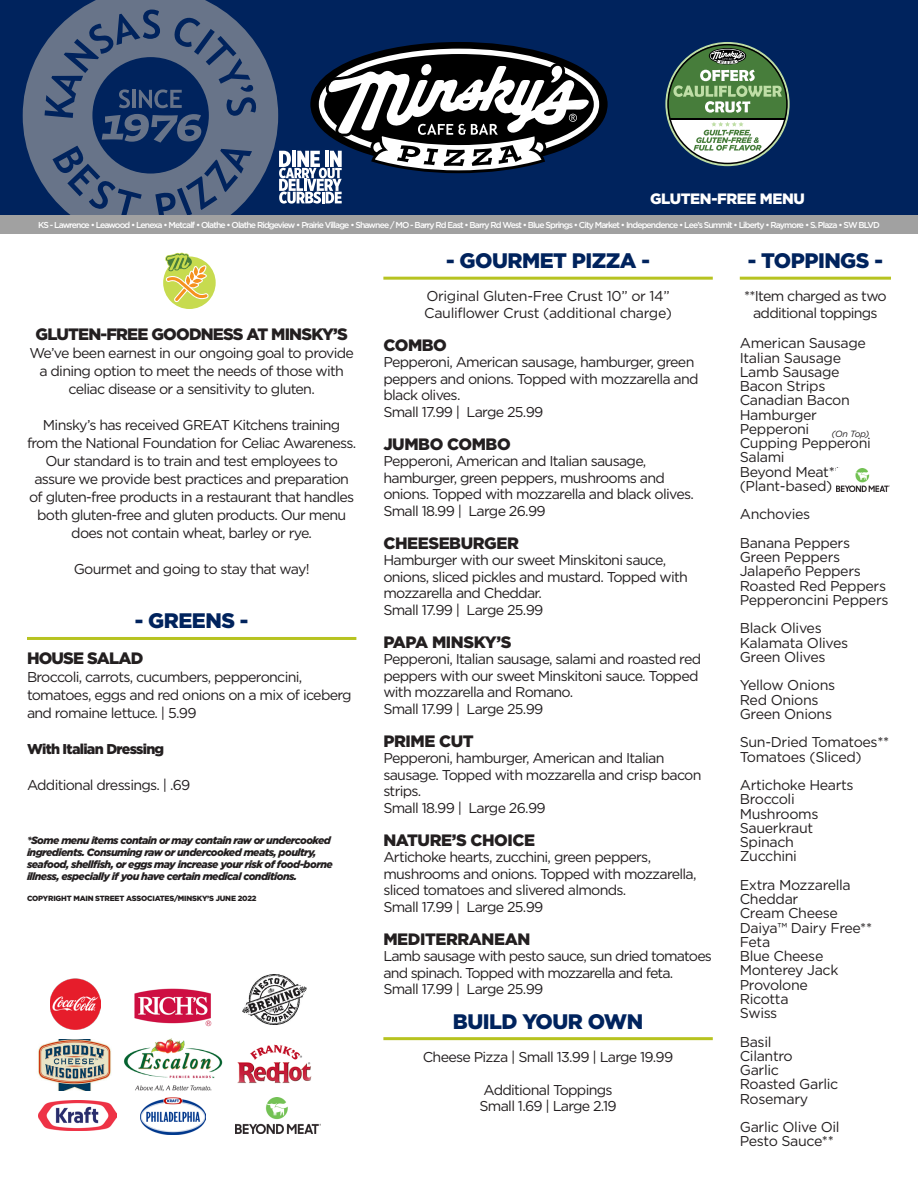
<style>
.page{position:relative;width:918px;height:1188px;background:#fff}
.page>*{position:absolute;margin:0;border:0;box-sizing:border-box;transform-origin:0 0}
.Paragraph_Style_1{font:900 21px "Gotham";letter-spacing:-.025em;color:#00235d}
.t1{font:900 16.5px "Gotham";letter-spacing:-.025em;color:#231f20}
.t2{font:900 16.5px "Gotham";letter-spacing:-.05em;color:#231f20}
.t3{font:900 15px "Gotham";letter-spacing:-.025em;color:#fff}
.t4{font:14.25px/16.5px "Gotham";letter-spacing:-.05em;color:#231f20}
.t5{font:14.25px/14.2px "Gotham";letter-spacing:-.025em;color:#231f20}
.t6{font:900 14.25px "Gotham";letter-spacing:-.05em;color:#231f20}
.t7{font:italic 900 10.5px/12px "Gotham";letter-spacing:-.05em;color:#231f20}
.t8{font:italic 9px "Gotham";color:#231f20}
.t9{font:500 8.7px "Gotham";letter-spacing:-.1em;color:#fff}
.t10{font:900 7.5px "Gotham";letter-spacing:-.025em;color:#231f20}
</style>
<div class="page">
<div style="left:0;top:0;width:918px;height:215px;background:#00235d"></div>
<svg style="left:23px;top:0;width:255px;height:215px;fill:#687489"></svg>
<div style="left:0;top:215px;width:918px;height:19px;background:#a1a1a1"></div>
<hr style="left:27px;top:637px;width:329px;height:3px;background:#b7c320">
<hr style="left:383px;top:277px;width:330px;height:3px;background:#b7c320">
<hr style="left:383px;top:1037px;width:330px;height:3px;background:#b7c320">
<hr style="left:740px;top:277px;width:151px;height:3px;background:#b7c320">
<img style="left:836px;top:469px;width:54px;height:23px">
<svg style="left:163px;top:253px;width:53px;height:56px"></svg>
<img style="left:38px;top:1039px;width:73px;height:51px">
<img style="left:124px;top:1038px;width:98px;height:54px">
<img style="left:237px;top:1044px;width:75px;height:40px">
<img style="left:38px;top:1101px;width:78px;height:29px">
<img style="left:141px;top:1098px;width:64px;height:36px">
<img style="left:236px;top:1097px;width:85px;height:36px">
<img style="left:134px;top:988px;width:78px;height:39px">
<img style="left:243px;top:975px;width:63px;height:50px">
<img style="left:50px;top:979px;width:51px;height:50px">
<svg style="left:665px;top:42px;width:125px;height:124px"></svg>
<svg style="left:279px;top:42px;width:329px;height:162px"></svg>
<p class="t3" style="left:650px;top:190px;width:156px">GLUTEN-FREE MENU</p>
<p class="t9" style="left:38px;top:220px;width:843px">KS - Lawrence • Leawood • Lenexa • Metcalf • Olathe • Olathe Ridgeview • Prairie Village • Shawnee / MO - Barry Rd East • Barry Rd West • Blue Springs • City Market • Independence • Lee’s Summit • Liberty • Raymore • S. Plaza • SW BLVD</p>
<p class="t2" style="left:36px;top:325px;width:314px">GLUTEN-FREE GOODNESS AT MINSKY’S</p>
<p class="t4" style="left:29px;top:344px;width:326px;line-height:18px;text-align:center">We’ve been earnest in our ongoing goal to provide a dining option to meet the needs of those with celiac disease or a sensitivity to gluten.</p>
<p class="t4" style="left:27px;top:416px;width:331px;line-height:18px;text-align:center">Minsky’s has received GREAT Kitchens training from the National Foundation for Celiac Awareness.<br>Our standard is to train and test employees to assure we provide best practices and preparation of gluten-free products in a restaurant that handles both gluten-free and gluten products. Our menu does not contain wheat, barley or rye.</p>
<p class="t4" style="left:74px;top:561px;width:237px">Gourmet and going to stay that way!</p>
<p class="Paragraph_Style_1" style="left:135px;top:609px;width:115px">- GREENS -</p>
<p class="t2" style="left:27px;top:649px;width:118px">HOUSE SALAD</p>
<p class="t4" style="left:27px;top:668px;width:326px;line-height:18px">Broccoli, carrots, cucumbers, pepperoncini, tomatoes, eggs and red onions on a mix of iceberg and romaine lettuce. | 5.99</p>
<p class="t6" style="left:27px;top:741px;width:139px">With Italian Dressing</p>
<p class="t4" style="left:27px;top:777px;width:165px">Additional dressings. | .69</p>
<p class="t7" style="left:27px;top:834px;width:307px">*Some menu items contain or may contain raw or undercooked ingredients. Consuming raw or undercooked meats, poultry, seafood, shellfish, or eggs may increase your risk of food-borne illness, especially if you have certain medical conditions.</p>
<p class="t10" style="left:27px;top:894px;width:231px">COPYRIGHT MAIN STREET ASSOCIATES/MINSKY’S JUNE 2022</p>
<p class="Paragraph_Style_1" style="left:446px;top:248px;width:205px">- GOURMET PIZZA -</p>
<p class="t5" style="left:426px;top:289px;width:245px">Original Gluten-Free Crust 10” or 14”</p>
<p class="t5" style="left:424px;top:305px;width:249px">Cauliflower Crust (additional charge)</p>
<p class="t1" style="left:383px;top:335px;width:65px">COMBO</p>
<p class="t4" style="left:383px;top:354px;width:317px">Pepperoni, American sausage, hamburger, green peppers and onions. Topped with mozzarella and black olives.</p>
<p class="t4" style="left:383px;top:403px;width:162px">Small 17.99 | Large 25.99</p>
<p class="t1" style="left:383px;top:434px;width:129px">JUMBO COMBO</p>
<p class="t4" style="left:383px;top:453px;width:312px">Pepperoni, American and Italian sausage, hamburger, green peppers, mushrooms and onions. Topped with mozzarella and black olives.</p>
<p class="t4" style="left:383px;top:502px;width:164px">Small 18.99 | Large 26.99</p>
<p class="t1" style="left:383px;top:533px;width:137px">CHEESEBURGER</p>
<p class="t4" style="left:383px;top:552px;width:306px">Hamburger with our sweet Minskitoni sauce, onions, sliced pickles and mustard. Topped with mozzarella and Cheddar.</p>
<p class="t4" style="left:383px;top:601px;width:162px">Small 17.99 | Large 25.99</p>
<p class="t1" style="left:383px;top:632px;width:130px">PAPA MINSKY’S</p>
<p class="t4" style="left:383px;top:651px;width:319px">Pepperoni, Italian sausage, salami and roasted red peppers with our sweet Minskitoni sauce. Topped with mozzarella and Romano.</p>
<p class="t4" style="left:383px;top:700px;width:162px">Small 17.99 | Large 25.99</p>
<p class="t1" style="left:383px;top:731px;width:92px">PRIME CUT</p>
<p class="t4" style="left:383px;top:750px;width:320px">Pepperoni, hamburger, American and Italian sausage. Topped with mozzarella and crisp bacon strips.</p>
<p class="t4" style="left:383px;top:799px;width:164px">Small 18.99 | Large 26.99</p>
<p class="t1" style="left:383px;top:830px;width:153px">NATURE’S CHOICE</p>
<p class="t4" style="left:383px;top:849px;width:315px">Artichoke hearts, zucchini, green peppers, mushrooms and onions. Topped with mozzarella, sliced tomatoes and slivered almonds.</p>
<p class="t4" style="left:383px;top:898px;width:162px">Small 17.99 | Large 25.99</p>
<p class="t1" style="left:383px;top:929px;width:148px">MEDITERRANEAN</p>
<p class="t4" style="left:383px;top:948px;width:330px">Lamb sausage with pesto sauce, sun dried tomatoes and spinach. Topped with mozzarella and feta.</p>
<p class="t4" style="left:383px;top:981px;width:162px">Small 17.99 | Large 25.99</p>
<p class="Paragraph_Style_1" style="left:453px;top:1009px;width:192px">BUILD YOUR OWN</p>
<p class="t4" style="left:423px;top:1048px;width:252px">Cheese Pizza | Small 13.99 | Large 19.99</p>
<p class="t4" style="left:484px;top:1081px;width:131px">Additional Toppings</p>
<p class="t4" style="left:480px;top:1098px;width:139px">Small 1.69 | Large 2.19</p>
<p class="Paragraph_Style_1" style="left:748px;top:248px;width:137px">- TOPPINGS -</p>
<p class="t4" style="left:744px;top:288px;width:144px;text-align:center">**Item charged as two additional toppings</p>
<p class="t5" style="left:740px;top:336px;width:128px">American Sausage</p>
<p class="t5" style="left:740px;top:350px;width:103px">Italian Sausage</p>
<p class="t5" style="left:740px;top:364px;width:101px">Lamb Sausage</p>
<p class="t5" style="left:740px;top:379px;width:87px">Bacon Strips</p>
<p class="t5" style="left:740px;top:393px;width:112px">Canadian Bacon</p>
<p class="t5" style="left:740px;top:407px;width:79px">Hamburger</p>
<p class="t5" style="left:740px;top:421px;width:71px">Pepperoni</p>
<p class="t5" style="left:740px;top:436px;width:133px">Cupping Pepperoni<br>Salami</p>
<p class="t5" style="left:740px;top:464px;width:102px">Beyond Meat**</p>
<p class="t5" style="left:740px;top:478px;width:94px">(Plant-based)</p>
<p class="t5" style="left:740px;top:507px;width:72px">Anchovies</p>
<p class="t5" style="left:740px;top:535px;width:112px">Banana Peppers</p>
<p class="t5" style="left:740px;top:550px;width:102px">Green Peppers</p>
<p class="t5" style="left:740px;top:564px;width:123px">Jalapeño Peppers</p>
<p class="t5" style="left:740px;top:578px;width:148px">Roasted Red Peppers</p>
<p class="t5" style="left:740px;top:592px;width:150px">Pepperoncini Peppers</p>
<p class="t5" style="left:740px;top:621px;width:83px">Black Olives</p>
<p class="t5" style="left:740px;top:635px;width:110px">Kalamata Olives</p>
<p class="t5" style="left:740px;top:649px;width:87px">Green Olives</p>
<p class="t5" style="left:740px;top:678px;width:97px">Yellow Onions</p>
<p class="t5" style="left:740px;top:692px;width:80px">Red Onions</p>
<p class="t5" style="left:740px;top:706px;width:94px">Green Onions</p>
<p class="t5" style="left:740px;top:735px;width:151px">Sun-Dried Tomatoes**</p>
<p class="t5" style="left:740px;top:749px;width:124px">Tomatoes (Sliced)</p>
<p class="t5" style="left:740px;top:778px;width:115px">Artichoke Hearts</p>
<p class="t5" style="left:740px;top:792px;width:57px">Broccoli</p>
<p class="t5" style="left:740px;top:806px;width:80px">Mushrooms</p>
<p class="t5" style="left:740px;top:820px;width:75px">Sauerkraut</p>
<p class="t5" style="left:740px;top:835px;width:56px">Spinach</p>
<p class="t5" style="left:740px;top:849px;width:59px">Zucchini</p>
<p class="t5" style="left:740px;top:877px;width:113px">Extra Mozzarella</p>
<p class="t5" style="left:740px;top:892px;width:60px">Cheddar</p>
<p class="t5" style="left:740px;top:906px;width:100px">Cream Cheese</p>
<p class="t5" style="left:740px;top:920px;width:134px">Daiya™ Dairy Free**</p>
<p class="t4" style="left:740px;top:933px;width:32px">Feta</p>
<p class="t5" style="left:740px;top:949px;width:85px">Blue Cheese</p>
<p class="t5" style="left:740px;top:963px;width:100px">Monterey Jack</p>
<p class="t5" style="left:740px;top:977px;width:70px">Provolone</p>
<p class="t5" style="left:740px;top:991px;width:50px">Ricotta</p>
<p class="t4" style="left:740px;top:1005px;width:39px">Swiss</p>
<p class="t4" style="left:740px;top:1033px;width:33px">Basil</p>
<p class="t5" style="left:740px;top:1048px;width:54px">Cilantro</p>
<p class="t4" style="left:740px;top:1062px;width:41px">Garlic</p>
<p class="t5" style="left:740px;top:1077px;width:100px">Roasted Garlic</p>
<p class="t5" style="left:740px;top:1091px;width:70px">Rosemary</p>
<p class="t5" style="left:740px;top:1120px;width:101px">Garlic Olive Oil</p>
<p class="t5" style="left:740px;top:1134px;width:96px">Pesto Sauce**</p>
<p class="t8" style="left:832px;top:429px;width:39px">(On Top)</p>
</div>
